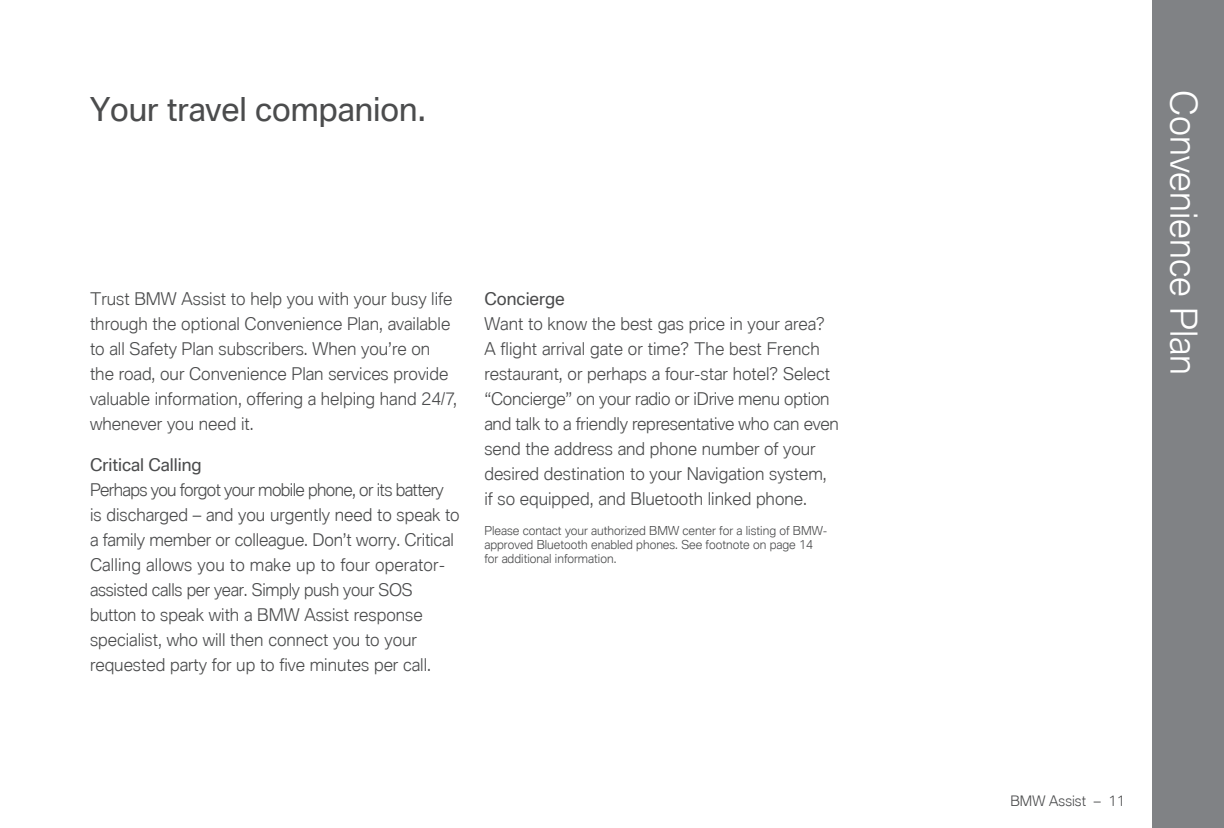
<style>
.page{position:relative;width:1224px;height:828px;background:#fff}
.page>*{position:absolute;margin:0;border:0;box-sizing:border-box;transform-origin:0 0}
.t1{font:300 36px "BMW Type Global Pro";color:#fff}
.t2{font:32px "BMW Type Global Pro";color:#4b4c4d}
.captions{font:300 17px/25px "BMW Type Global Pro";color:#4b4c4d}
.captions-2{font:17px "BMW Type Global Pro";color:#4b4c4d}
.t3{font:300 14px "BMW Type Global Pro";color:#4b4c4d}
.captions-3{font:300 12px/14px "BMW Type Global Pro";color:#4b4c4d}
</style>
<div class="page">
<div style="left:1152px;top:0;width:72px;height:828px;background:#808285"></div>
<p class="t2" style="left:90px;top:86px;width:337px">Your travel companion.</p>
<p class="t1" style="left:1209px;top:90px;width:286px;rotate:90deg">Convenience Plan</p>
<p class="captions-2" style="left:484px;top:286px;width:82px">Concierge</p>
<p class="captions" style="left:484px;top:312px;width:356px">Want to know the best gas price in your area?<br>A flight arrival gate or time? The best French restaurant, or perhaps a four-star hotel? Select “Concierge” on your radio or iDrive menu option and talk to a friendly representative who can even send the address and phone number of your desired destination to your Navigation system, if so equipped, and Bluetooth linked phone.</p>
<p class="captions-3" style="left:484px;top:524px;width:345px">Please contact your authorized BMW center for a listing of BMW&shy;approved Bluetooth enabled phones. See footnote on page 14 for additional information.</p>
<p class="captions" style="left:90px;top:287px;width:369px">Trust BMW Assist to help you with your busy life through the optional Convenience Plan, available to all Safety Plan subscribers. When you’re on the road, our Convenience Plan services provide valuable information, offering a helping hand 24/7, whenever you need it.</p>
<p class="captions-2" style="left:90px;top:452px;width:113px">Critical Calling</p>
<p class="captions" style="left:90px;top:478px;width:371px">Perhaps you forgot your mobile phone, or its battery<br>is discharged – and you urgently need to speak to a family member or colleague. Don’t worry. Critical Calling allows you to make up to four operator&shy;assisted calls per year. Simply push your SOS button to speak with a BMW Assist response specialist, who will then connect you to your requested party for up to five minutes per call.</p>
<p class="t3" style="left:1010px;top:791px;width:116px">BMW Assist – 11</p>
</div>
